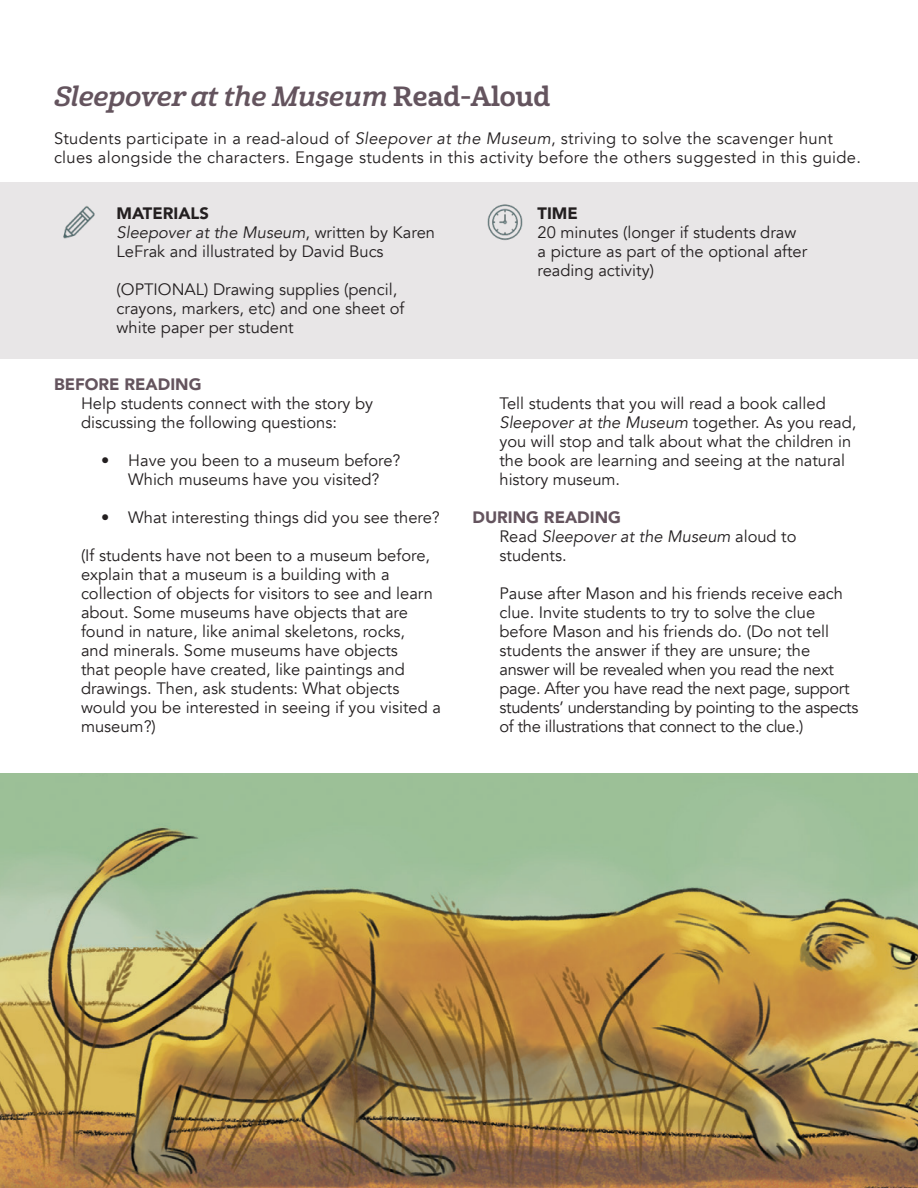
<style>
.page{position:relative;width:918px;height:1188px;background:#fff}
.page>*{position:absolute;margin:0;border:0;box-sizing:border-box;transform-origin:0 0}
.t1{font:27px "Cabrito Nor Bol It";color:#64545e}
.t2{font:16.5px/19px "Avenir";color:#231f20}
.t3{font:16.5px/19px "Avenir";letter-spacing:-.02em;color:#231f20}
.t4{font:16.5px/18.9px "Avenir";letter-spacing:.02em;color:#231f20}
.t5{font:900 16.5px "Avenir";color:#64545e}
.t6{font:900 16.5px "Avenir";color:#231f20}
.s1{font-family:"Cabrito Nor Bol"}
.s2{font-style:italic}
</style>
<div class="page">
<img style="left:0;top:773px;width:918px;height:415px">
<div style="left:0;top:182px;width:918px;height:176px;background:#e8e6e7"></div>
<img style="left:63px;top:206px;width:32px;height:33px">
<img style="left:487px;top:204px;width:36px;height:37px">
<p class="t1" style="left:54px;top:79px;width:498px">Sleepover at the Museum <span class="s1">Read-Aloud</span></p>
<p class="t4" style="left:54px;top:129px;width:809px">Students participate in a read-aloud of <span class="s2">Sleepover at the Museum</span>, striving to solve the scavenger hunt clues alongside the characters. Engage students in this activity before the others suggested in this guide.</p>
<p class="t6" style="left:117px;top:199px;width:94px">MATERIALS</p>
<p class="t2" style="left:117px;top:223px;width:320px"><span class="s2">Sleepover at the Museum</span>, written by Karen<br>LeFrak and illustrated by David Bucs</p>
<p class="t2" style="left:117px;top:280px;width:289px">(OPTIONAL) Drawing supplies (pencil, crayons, markers, etc) and one sheet of white paper per student</p>
<p class="t5" style="left:54px;top:370px;width:149px">BEFORE READING</p>
<p class="t2" style="left:81px;top:394px;width:294px">Help students connect with the story by discussing the following questions:</p>
<p class="t2" style="left:101px;top:451px;width:301px;text-align:center">• Have you been to a museum before?<br>Which museums have you visited?</p>
<p class="t2" style="left:101px;top:508px;width:340px">• What interesting things did you see there?</p>
<p class="t2" style="left:81px;top:546px;width:361px">(If students have not been to a museum before, explain that a museum is a building with a collection of objects for visitors to see and learn about. Some museums have objects that are found in nature, like animal skeletons, rocks,<br>and minerals. Some museums have objects<br>that people have created, like paintings and drawings. Then, ask students: What objects would you be interested in seeing if you visited a museum?)</p>
<p class="t6" style="left:538px;top:199px;width:42px">TIME</p>
<p class="t2" style="left:538px;top:223px;width:260px">20 minutes (longer if students draw</p>
<p class="t2" style="left:538px;top:242px;width:271px">a picture as part of the optional after reading activity)</p>
<p class="t2" style="left:500px;top:394px;width:358px">Tell students that you will read a book called <span class="s2">Sleepover at the Museum</span> together. As you read, you will stop and talk about what the children in the book are learning and seeing at the natural history museum.</p>
<p class="t5" style="left:472px;top:503px;width:150px">DURING READING</p>
<p class="t2" style="left:500px;top:527px;width:299px">Read <span class="s2">Sleepover at the Museum</span> aloud to students.</p>
<p class="t3" style="left:500px;top:584px;width:361px">Pause after Mason and his friends receive each clue. Invite students to try to solve the clue before Mason and his friends do. (Do not tell students the answer if they are unsure; the answer will be revealed when you read the next page. After you have read the next page, support students’ understanding by pointing to the aspects of the illustrations that connect to the clue.)</p>
</div>
